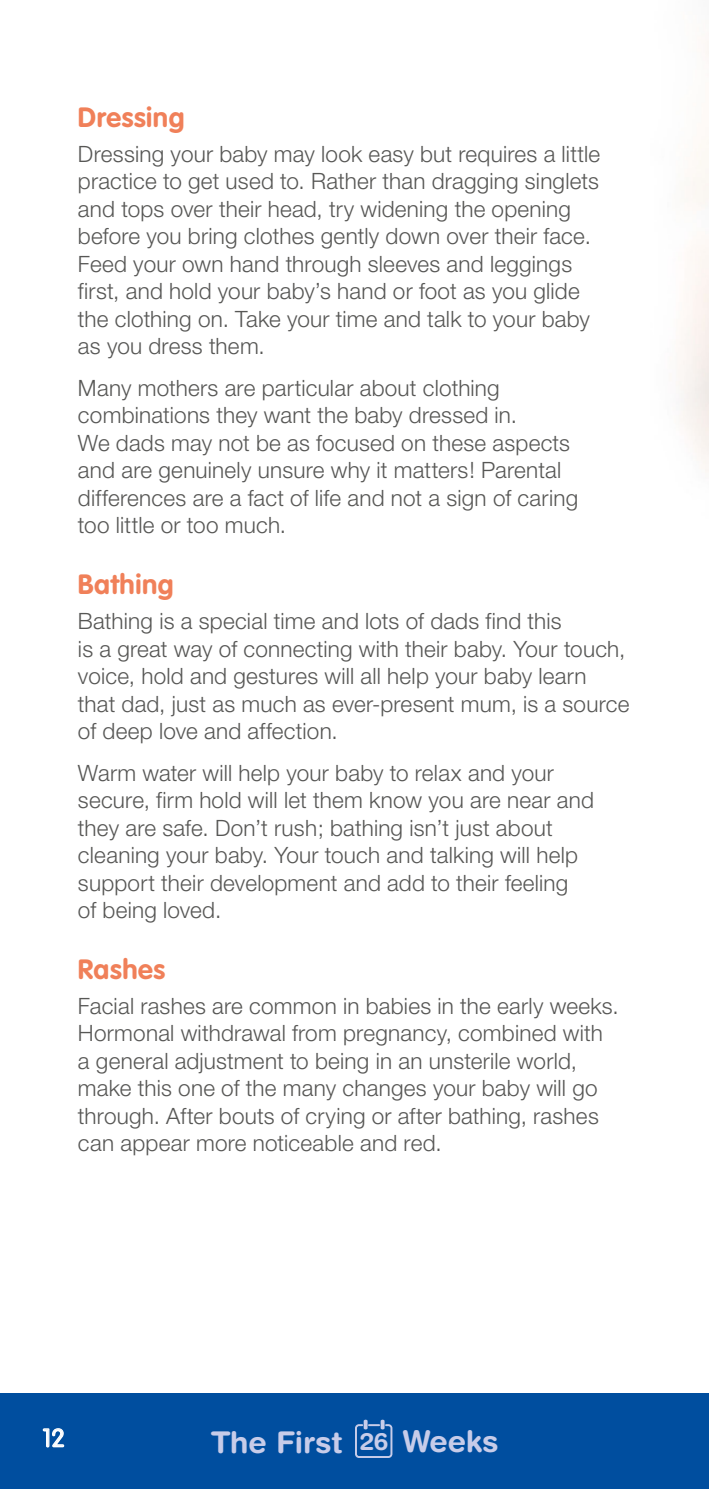
<style>
.page{position:relative;width:709px;height:1489px;background:#fff}
.page>*{position:absolute;margin:0;border:0;box-sizing:border-box;transform-origin:0 0}
.t1{font:700 30px "Helvetica Rounded";color:#c7cce9}
.t2{font:700 27.5px "VAG Rounded";letter-spacing:.02em;color:#f08059}
.t3{font:300 25px "VAG Rounded";color:#fff}
.t4{font:300 22.5px/27.5px "Helvetica Neue";letter-spacing:.01em;color:#575755}
.s1{font-size:24px}
</style>
<div class="page">
<div style="left:0;top:1393px;width:709px;height:95px;background:#004e9f"></div>
<svg style="left:355px;top:1423px;width:37px;height:34px"></svg>
<svg style="left:363px;top:1419px;width:4px;height:10px"></svg>
<svg style="left:380px;top:1419px;width:4px;height:10px"></svg>
<svg style="left:42px;top:1428px;width:23px;height:19px"></svg>
<p class="t2" style="left:78px;top:106px;width:108px">Dressing</p>
<p class="t4" style="left:78px;top:142px;width:524px">Dressing your baby may look easy but requires a little practice to get used to. Rather than dragging singlets and tops over their head, try widening the opening before you bring clothes gently down over their face.<br>Feed your own hand through sleeves and leggings first, and hold your baby’s hand or foot as you glide the clothing on. Take your time and talk to your baby as you dress them.</p>
<p class="t4" style="left:78px;top:376px;width:501px">Many mothers are particular about clothing combinations they want the baby dressed in.<br>We dads may not be as focused on these aspects and are genuinely unsure why it matters! Parental differences are a fact of life and not a sign of caring too little or too much.</p>
<p class="t2" style="left:78px;top:573px;width:97px">Bathing</p>
<p class="t4" style="left:78px;top:609px;width:553px">Bathing is a special time and lots of dads find this<br>is a great way of connecting with their baby. Your touch, voice, hold and gestures will all help your baby learn that dad, just as much as ever-present mum, is a source of deep love and affection.</p>
<p class="t4" style="left:78px;top:761px;width:517px">Warm water will help your baby to relax and your secure, firm hold will let them know you are near and they are safe. Don’t rush; bathing isn’t just about cleaning your baby. Your touch and talking will help support their development and add to their feeling<br>of being loved.</p>
<p class="t2" style="left:78px;top:958px;width:89px">Rashes</p>
<p class="t4" style="left:78px;top:994px;width:542px">Facial rashes are common in babies in the early weeks.<br>Hormonal withdrawal from pregnancy, combined with a general adjustment to being in an unsterile world, make this one of the many changes your baby will go through. After bouts of crying or after bathing, rashes can appear more noticeable and red.</p>
<p class="t3" style="left:43px;top:1423px;width:24px">12</p>
<h1 class="t1" style="left:211px;top:1424px;width:289px">The First <span class="s1">26</span> Weeks</h1>
</div>
